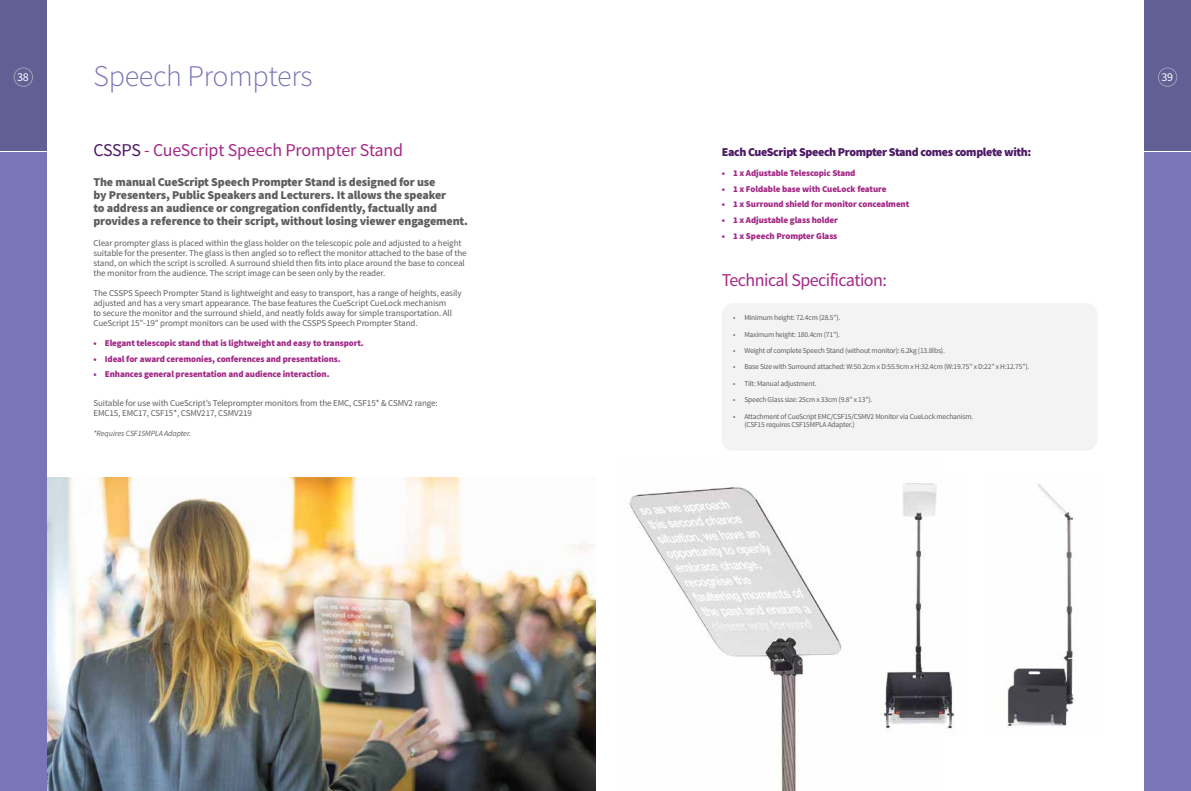
<style>
.page{position:relative;width:1191px;height:791px;background:#fff}
.page>*{position:absolute;margin:0;border:0;box-sizing:border-box;transform-origin:0 0}
.t1{font:300 30px "Source Sans Pro";letter-spacing:-.01em;color:#7876b6}
.t2{font:18px "Source Sans Pro";letter-spacing:-.02em;color:#a22986}
.t3{font:900 12px/13px "Source Sans Pro";letter-spacing:-.01em;color:#5f5e5e}
.t4{font:900 12px "Source Sans Pro";letter-spacing:-.03em;color:#4d1965}
.t5{font:12px "Source Sans Pro";color:#fff}
.t6{font:9px/10px "Source Sans Pro";letter-spacing:-.01em;color:#5f5e5e}
.t7{font:900 9px "Source Sans Pro";letter-spacing:-.01em;color:#a22986}
.t8{font:italic 8px "Source Sans Pro";letter-spacing:-.01em;color:#5f5e5e}
.t9{font:7.5px/8.2px "Source Sans Pro";letter-spacing:-.025em;color:#5f5e5e}
.s1{color:#4d1965}
</style>
<div class="page">
<img style="left:47px;top:477px;width:548px;height:314px">
<img style="left:629px;top:487px;width:214px;height:304px">
<div style="left:1144px;top:0;width:47px;height:791px;background:#7876b6"></div>
<div style="left:1144px;top:0;width:47px;height:152px;background:#615f93"></div>
<hr style="left:1144px;top:152px;width:47px;height:1px;background:#fff">
<div style="left:0;top:0;width:47px;height:791px;background:#7876b6"></div>
<div style="left:0;top:0;width:47px;height:152px;background:#615f93"></div>
<hr style="left:0;top:152px;width:47px;height:1px;background:#fff">
<div style="left:1157px;top:67px;width:20px;height:20px;border:1px solid #fff;border-radius:50%"></div>
<div style="left:14px;top:67px;width:19px;height:20px;border:1px solid #fff;border-radius:50%"></div>
<div style="left:721px;top:303px;width:376px;height:148px;background:#f4f3f3;border-radius:11px"></div>
<img style="left:883px;top:483px;width:72px;height:248px">
<img style="left:1007px;top:484px;width:67px;height:243px">
<h3 class="t5" style="left:17px;top:70px;width:13px">38</h3>
<h1 class="t1" style="left:94px;top:58px;width:220px">Speech Prompters</h1>
<h3 class="t5" style="left:1161px;top:70px;width:13px">39</h3>
<h2 class="t2" style="left:93px;top:139px;width:311px"><span class="s1">CSSPS</span> - CueScript Speech Prompter Stand</h2>
<p class="t3" style="left:93px;top:175px;width:376px">The manual CueScript Speech Prompter Stand is designed for use<br>by Presenters, Public Speakers and Lecturers. It allows the speaker<br>to address an audience or congregation confidently, factually and provides a reference to their script, without losing viewer engagement.</p>
<p class="t6" style="left:93px;top:238px;width:375px">Clear prompter glass is placed within the glass holder on the telescopic pole and adjusted to a height suitable for the presenter. The glass is then angled so to reflect the monitor attached to the base of the stand, on which the script is scrolled. A surround shield then fits into place around the base to conceal the monitor from the audience. The script image can be seen only by the reader.</p>
<p class="t6" style="left:93px;top:288px;width:369px">The CSSPS Speech Prompter Stand is lightweight and easy to transport, has a range of heights, easily adjusted and has a very smart appearance. The base features the CueScript CueLock mechanism<br>to secure the monitor and the surround shield, and neatly folds away for simple transportation. All CueScript 15”-19” prompt monitors can be used with the CSSPS Speech Prompter Stand.</p>
<p class="t7" style="left:93px;top:337px;width:272px">• Elegant telescopic stand that is lightweight and easy to transport.</p>
<p class="t7" style="left:93px;top:352px;width:249px">• Ideal for award ceremonies, conferences and presentations.</p>
<p class="t7" style="left:93px;top:368px;width:238px">• Enhances general presentation and audience interaction.</p>
<p class="t6" style="left:93px;top:398px;width:346px">Suitable for use with CueScript’s Teleprompter monitors from the EMC, CSF15* &amp; CSMV2 range:<br>EMC15, EMC17, CSF15*, CSMV217, CSMV219</p>
<p class="t8" style="left:93px;top:428px;width:99px">*Requires CSF15MPLA Adapter.</p>
<h3 class="t4" style="left:721px;top:144px;width:311px">Each CueScript Speech Prompter Stand comes complete with:</h3>
<p class="t7" style="left:721px;top:167px;width:135px">• 1 x Adjustable Telescopic Stand</p>
<p class="t7" style="left:721px;top:182px;width:166px">• 1 x Foldable base with CueLock feature</p>
<p class="t7" style="left:721px;top:198px;width:189px">• 1 x Surround shield for monitor concealment</p>
<p class="t7" style="left:721px;top:214px;width:118px">• 1 x Adjustable glass holder</p>
<p class="t7" style="left:721px;top:229px;width:117px">• 1 x Speech Prompter Glass</p>
<h2 class="t2" style="left:721px;top:269px;width:167px">Technical Specification:</h2>
<p class="t9" style="left:733px;top:314px;width:109px">• Minimum height: 72.4cm (28.5”).</p>
<p class="t9" style="left:733px;top:330px;width:108px">• Maximum height: 180.4cm (71”).</p>
<p class="t9" style="left:733px;top:346px;width:213px">• Weight of complete Speech Stand (without monitor): 6.2kg (13.8lbs).</p>
<p class="t9" style="left:733px;top:363px;width:298px">• Base Size with Surround attached: W:50.2cm x D:55.9cm x H:32.4cm (W:19.75” x D:22” x H:12.75”).</p>
<p class="t9" style="left:733px;top:379px;width:85px">• Tilt: Manual adjustment.</p>
<p class="t9" style="left:733px;top:396px;width:141px">• Speech Glass size: 25cm x 33cm (9.8” x 13”).</p>
<p class="t9" style="left:744px;top:412px;width:230px;text-indent:-11px">• Attachment of CueScript EMC/CSF15/CSMV2 Monitor via CueLock mechanism. (CSF15 requires CSF15MPLA Adapter.)</p>
</div>
